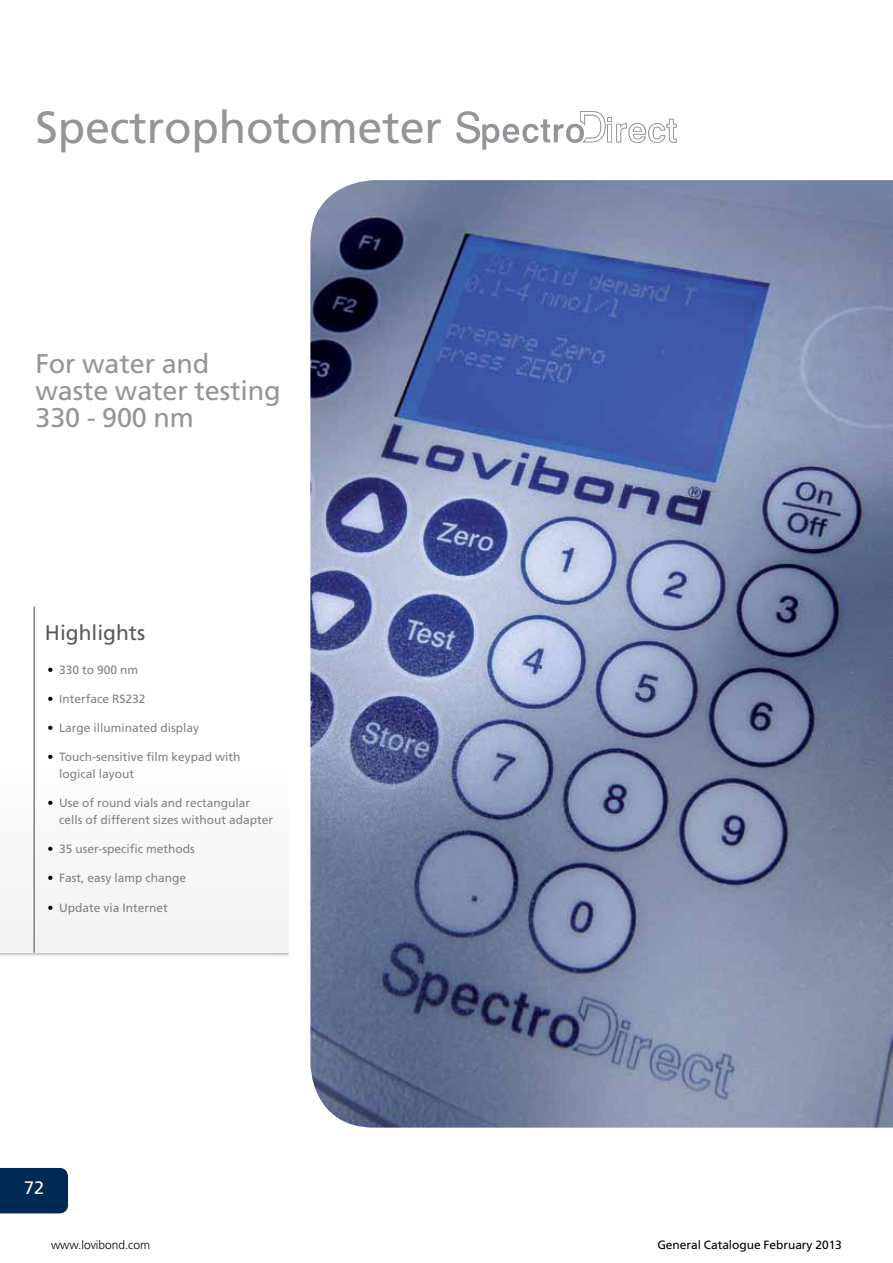
<style>
.page{position:relative;width:893px;height:1263px;background:#fff}
.page>*{position:absolute;margin:0;border:0;box-sizing:border-box;transform-origin:0 0}
.t1{font:45px "Frutiger";letter-spacing:-.005em;color:#939598}
.t2{font:27px/27px "Frutiger LT";letter-spacing:-.005em;color:#939598}
.t3{font:21px "Frutiger";color:#58595b}
.t4{font:18px "Frutiger LT";color:#fff}
.t5{font:12px/16.5px "Frutiger LT";color:#808285}
.t6{font:12px "Frutiger LT";letter-spacing:-.005em;color:#000}
.t7{font:300 12px "Frutiger LT";letter-spacing:-.005em;color:#000}
.s1{color:#000}
</style>
<div class="page">
<div style="left:0;top:1168px;width:68px;height:45px;background:#002a54"></div>
<svg style="left:456px;top:111px;width:221px;height:39px"></svg>
<img style="left:310px;top:180px;width:583px;height:947px">
<hr style="left:34px;top:606px;width:1px;height:346px;background:#58595b">
<h1 class="t1" style="left:36px;top:101px;width:408px">Spectrophotometer</h1>
<h2 class="t2" style="left:36px;top:350px;width:247px">For water and waste water testing<br>330 - 900 nm</h2>
<h3 class="t3" style="left:45px;top:620px;width:102px">Highlights</h3>
<p class="t5" style="left:48px;top:661px;width:92px"><span class="s1">•</span> 330 to 900 nm</p>
<p class="t5" style="left:48px;top:690px;width:99px"><span class="s1">•</span> interface Rs232</p>
<p class="t5" style="left:48px;top:720px;width:153px"><span class="s1">•</span> Large illuminated display</p>
<p class="t5" style="left:59px;top:749px;width:183px;text-indent:-11px"><span class="s1">•</span> Touch-sensitive film keypad with logical layout</p>
<p class="t5" style="left:59px;top:795px;width:216px;text-indent:-11px"><span class="s1">•</span> Use of round vials and rectangular cells of different sizes without adapter</p>
<p class="t5" style="left:48px;top:841px;width:149px"><span class="s1">•</span> 35 user-specific methods</p>
<p class="t5" style="left:48px;top:870px;width:140px"><span class="s1">•</span> Fast, easy lamp change</p>
<p class="t5" style="left:48px;top:899px;width:122px"><span class="s1">•</span> Update via internet</p>
<h3 class="t4" style="left:24px;top:1177px;width:22px">72</h3>
<p class="t7" style="left:51px;top:1238px;width:101px">www.lovibond.com</p>
<p class="t6" style="left:657px;top:1238px;width:186px">General Catalogue February 2013</p>
</div>
